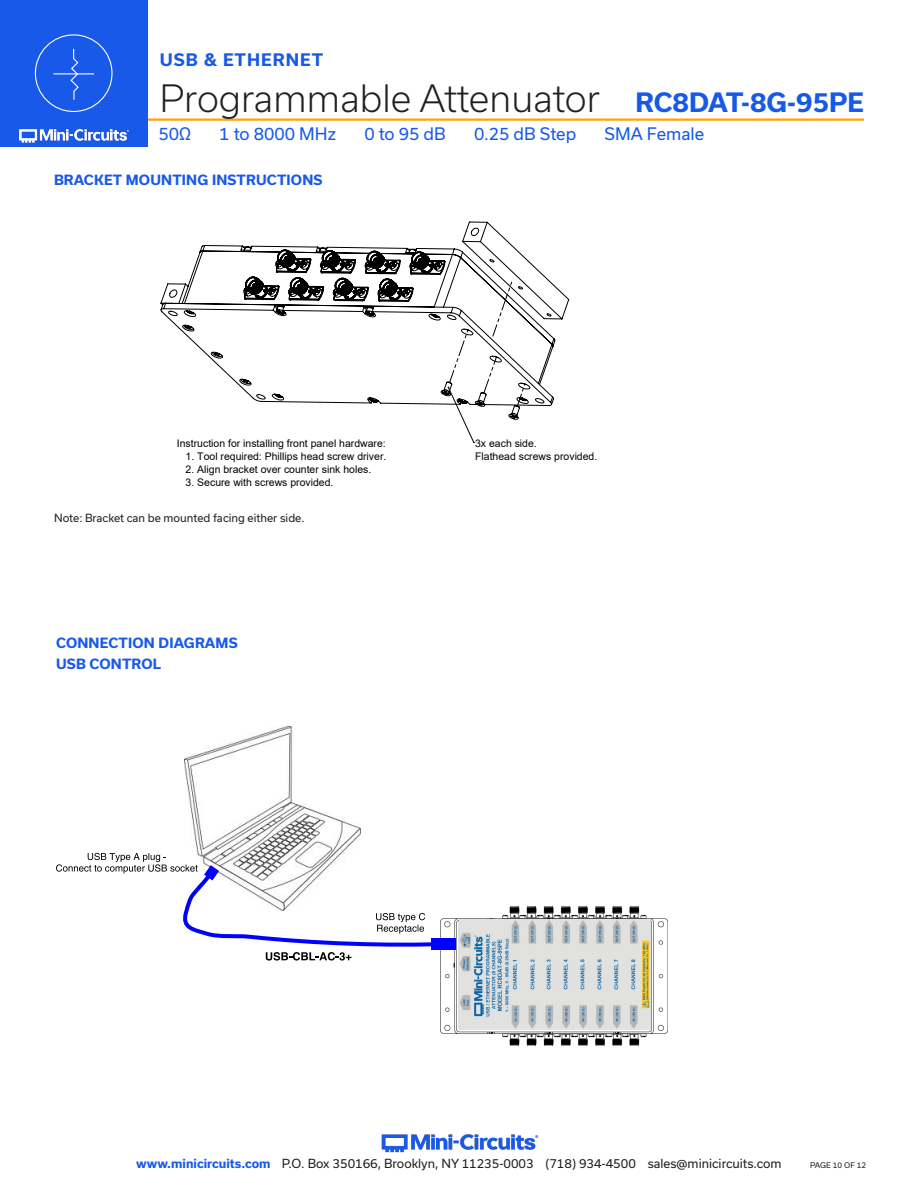
<style>
.page{position:relative;width:918px;height:1188px;background:#fff}
.page>*{position:absolute;margin:0;border:0;box-sizing:border-box;transform-origin:0 0}
.t1{font:300 36px "Usual";color:#231f20}
.t2{font:700 25.5px "Usual";color:#1859ea}
.t3{font:16.5px "Usual";color:#1859ea}
.t4{font:700 16.5px "Usual";letter-spacing:.065em;color:#1859ea}
.Blue_Headers{font:700 13.5px "Usual";letter-spacing:.015em;color:#1859ea}
.t5{font:12px "Usual";color:#231f20}
.Regular_Copy{font:10.8px "Usual";color:#231f20}
.t6{font:10.5px/12.9px "Arial";color:#000}
.t7{font:7.5px "Usual";color:#231f20}
.s1{font-weight:700;color:#1859ea}
</style>
<div class="page">
<hr style="left:131px;top:118px;width:733px;height:3px;background:#ffa300">
<div style="left:0;top:0;width:147px;height:147px;background:#1859ea"></div>
<img style="left:19px;top:128px;width:110px;height:15px">
<img style="left:381px;top:1134px;width:158px;height:19px">
<div style="left:35px;top:34px;width:78px;height:78px;border:1px solid #fff;border-radius:50%"></div>
<hr style="left:53px;top:73px;width:41px;height:1px;background:#fff">
<svg style="left:70px;top:48px;width:10px;height:52px"></svg>
<svg style="left:160px;top:221px;width:410px;height:199px"></svg>
<svg style="left:517px;top:383px;width:9px;height:23px"></svg>
<svg style="left:483px;top:356px;width:14px;height:37px"></svg>
<svg style="left:492px;top:280px;width:21px;height:57px"></svg>
<svg style="left:448px;top:329px;width:27px;height:114px"></svg>
<img style="left:185px;top:727px;width:175px;height:126px">
<img style="left:440px;top:906px;width:227px;height:140px">
<svg style="left:56px;top:853px;width:400px;height:108px"></svg>
<div style="left:431px;top:939px;width:25px;height:11px;background:#00f"></div>
<img style="left:458px;top:920px;width:192px;height:110px">
<h3 class="t4" style="left:160px;top:51px;width:165px">USB &amp; ETHERNET</h3>
<h1 class="t1" style="left:160px;top:77px;width:442px">Programmable Attenuator</h1>
<h2 class="t2" style="left:636px;top:88px;width:230px">RC8DAT-8G-95PE</h2>
<h3 class="t3" style="left:158px;top:124px;width:34px">50Ω</h3>
<h3 class="t3" style="left:219px;top:124px;width:118px">1 to 8000 MHz</h3>
<h3 class="t3" style="left:364px;top:124px;width:83px">0 to 95 dB</h3>
<h3 class="t3" style="left:474px;top:124px;width:104px">0.25 dB Step</h3>
<h3 class="t3" style="left:605px;top:124px;width:101px">SMA Female</h3>
<p class="Blue_Headers" style="left:54px;top:172px;width:270px">BRACKET MOUNTING INSTRUCTIONS</p>
<p class="t6" style="left:177px;top:437px;width:210px">Instruction for installing front panel hardware:</p>
<p class="t6" style="left:186px;top:450px;width:202px">1. Tool required: Phillips head screw driver.</p>
<p class="t6" style="left:186px;top:463px;width:187px">2. Align bracket over counter sink holes.</p>
<p class="t6" style="left:186px;top:476px;width:149px">3. Secure with screws provided.</p>
<p class="Regular_Copy" style="left:54px;top:511px;width:252px">Note: Bracket can be mounted facing either side.</p>
<p class="Blue_Headers" style="left:56px;top:636px;width:183px">CONNECTION DIAGRAMS</p>
<p class="Blue_Headers" style="left:56px;top:656px;width:107px">USB CONTROL</p>
<p class="t6" style="left:475px;top:437px;width:124px">3x each side.<br>Flathead screws provided.</p>
<p class="t5" style="left:136px;top:1157px;width:647px"><span class="s1">www.minicircuits.com</span> P.O. Box 350166, Brooklyn, NY 11235-0003 (718) 934-4500 sales@minicircuits.com</p>
<p class="t7" style="left:810px;top:1161px;width:58px">PAGE 10 OF 12</p>
</div>
